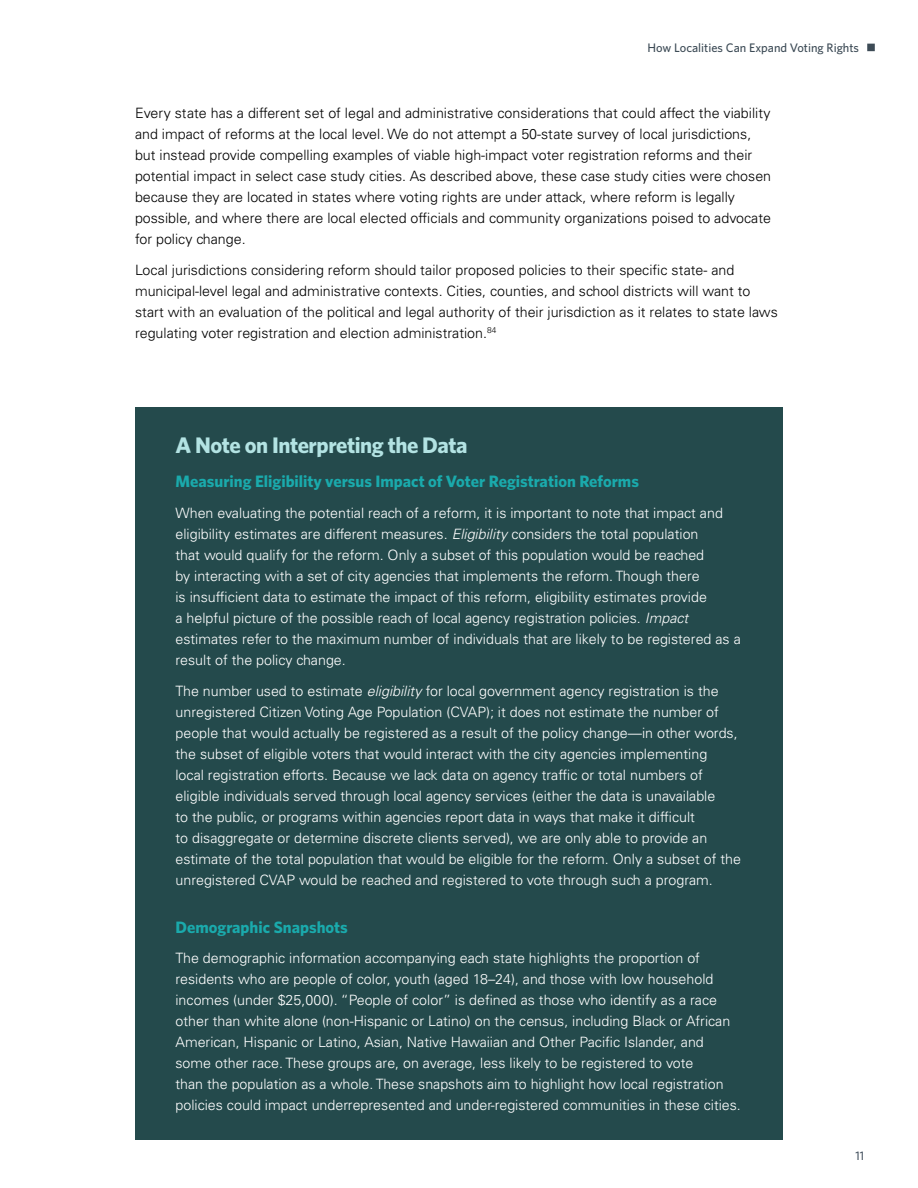
<style>
.page{position:relative;width:918px;height:1188px;background:#fff}
.page>*{position:absolute;margin:0;border:0;box-sizing:border-box;transform-origin:0 0}
.t1{font:700 22.5px "Whitney";letter-spacing:-.02em;color:#b3e3e3}
.t2{font:700 16.5px "Whitney";color:#1aaaac}
.t3{font:300 14.25px/21px "Univers LT Std";color:#fff}
.t4{font:300 14.25px/21px "Univers LT Std";color:#000}
.t5{font:500 12.3px "Whitney";color:#3d4b56}
.t6{font:500 12.3px "Whitney";color:#475461}
.s1{font-style:italic}
</style>
<div class="page">
<svg style="left:867px;top:44px;width:8px;height:7px"></svg>
<div style="left:135px;top:408px;width:648px;height:732px;background:#244a4c"></div>
<p class="t5" style="left:648px;top:39px;width:213px">How Localities Can Expand Voting Rights</p>
<p class="t4" style="left:135px;top:103px;width:638px">Every state has a different set of legal and administrative considerations that could affect the viability and impact of reforms at the local level. We do not attempt a 50-state survey of local jurisdictions, but instead provide compelling examples of viable high-impact voter registration reforms and their potential impact in select case study cities. As described above, these case study cities were chosen because they are located in states where voting rights are under attack, where reform is legally possible, and where there are local elected officials and community organizations poised to advocate for policy change.</p>
<p class="t4" style="left:135px;top:260px;width:644px">Local jurisdictions considering reform should tailor proposed policies to their specific state- and municipal-level legal and administrative contexts. Cities, counties, and school districts will want to start with an evaluation of the political and legal authority of their jurisdiction as it relates to state laws regulating voter registration and election administration.<sup>84</sup></p>
<h1 class="t1" style="left:176px;top:430px;width:294px">A Note on Interpreting the Data</h1>
<p class="t2" style="left:176px;top:470px;width:465px">Measuring Eligibility versus Impact of Voter Registration Reforms</p>
<p class="t3" style="left:176px;top:502px;width:567px">When evaluating the potential reach of a reform, it is important to note that impact and eligibility estimates are different measures. <span class="s1">Eligibility</span> considers the total population<br>that would qualify for the reform. Only a subset of this population would be reached<br>by interacting with a set of city agencies that implements the reform. Though there<br>is insufficient data to estimate the impact of this reform, eligibility estimates provide<br>a helpful picture of the possible reach of local agency registration policies. <span class="s1">Impact </span>estimates refer to the maximum number of individuals that are likely to be registered as a result of the policy change.</p>
<p class="t3" style="left:176px;top:680px;width:567px">The number used to estimate <span class="s1">eligibility</span> for local government agency registration is the unregistered Citizen Voting Age Population (CVAP); it does not estimate the number of people that would actually be registered as a result of the policy change—in other words, the subset of eligible voters that would interact with the city agencies implementing<br>local registration efforts. Because we lack data on agency traffic or total numbers of eligible individuals served through local agency services (either the data is unavailable<br>to the public, or programs within agencies report data in ways that make it difficult<br>to disaggregate or determine discrete clients served), we are only able to provide an estimate of the total population that would be eligible for the reform. Only a subset of the unregistered CVAP would be reached and registered to vote through such a program.</p>
<p class="t2" style="left:176px;top:916px;width:174px">Demographic Snapshots</p>
<p class="t3" style="left:176px;top:948px;width:567px">The demographic information accompanying each state highlights the proportion of residents who are people of color, youth (aged 18–24), and those with low household incomes (under $25,000). “People of color” is defined as those who identify as a race other than white alone (non-Hispanic or Latino) on the census, including Black or African American, Hispanic or Latino, Asian, Native Hawaiian and Other Pacific Islander, and some other race. These groups are, on average, less likely to be registered to vote<br>than the population as a whole. These snapshots aim to highlight how local registration policies could impact underrepresented and under-registered communities in these cities.</p>
<p class="t6" style="left:855px;top:1148px;width:10px">11</p>
</div>
